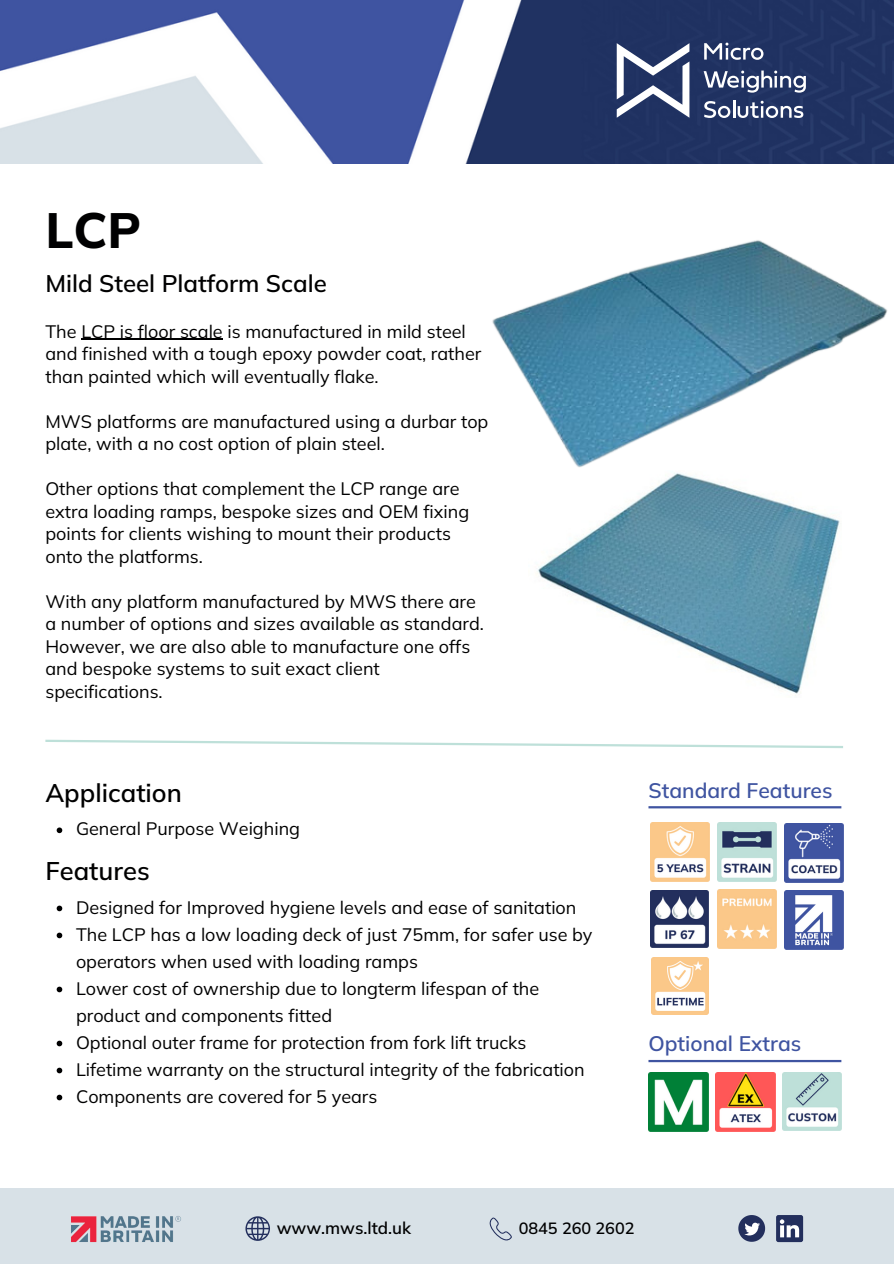
<style>
.page{position:relative;width:894px;height:1264px;background:#fff}
.page>*{position:absolute;margin:0;border:0;box-sizing:border-box;transform-origin:0 0}
.t1{font:800 49.5px "Mulish";color:#000001}
.t2{font:600 25.5px "Mulish";color:#000}
.t3{font:600 25.5px "Mulish";color:#000001}
.t4{font:600 24px "Mulish";color:#000001}
.t5{font:600 21px "Mulish";color:#3f54a1}
.t6{font:18px/22.5px "Mulish";color:#000001}
.t7{font:18px "Mulish";color:#000}
.t8{font:600 16.95px "Mulish";color:#000001}
.t9{font:600 16.2px "Mulish";color:#000001}
</style>
<div class="page">
<div style="left:0;top:1188px;width:893px;height:75px;background:#d8e1e7"></div>
<svg style="left:738px;top:1215px;width:26px;height:26px"></svg>
<svg style="left:776px;top:1215px;width:26px;height:26px"></svg>
<svg style="left:245px;top:1216px;width:25px;height:24px"></svg>
<svg style="left:489px;top:1217px;width:23px;height:23px"></svg>
<img style="left:71px;top:1216px;width:110px;height:27px">
<svg style="left:45px;top:739px;width:798px;height:10px"></svg>
<img style="left:537px;top:483px;width:303px;height:211px">
<img style="left:0;top:0;width:893px;height:163px">
<svg style="left:616px;top:43px;width:73px;height:75px"></svg>
<svg style="left:704px;top:43px;width:59px;height:17px"></svg>
<svg style="left:703px;top:71px;width:102px;height:22px"></svg>
<svg style="left:704px;top:101px;width:26px;height:17px"></svg>
<hr style="left:732px;top:101px;width:3px;height:17px;background:#fff">
<svg style="left:737px;top:101px;width:66px;height:17px"></svg>
<hr style="left:648px;top:806px;width:193px;height:2px;background:#3f54a1">
<hr style="left:648px;top:1059px;width:193px;height:3px;background:#3f54a1">
<img style="left:648px;top:1072px;width:60px;height:59px">
<img style="left:715px;top:1072px;width:60px;height:59px">
<img style="left:782px;top:1072px;width:58px;height:58px">
<img style="left:492px;top:240px;width:396px;height:243px">
<img style="left:717px;top:822px;width:59px;height:59px">
<img style="left:784px;top:890px;width:59px;height:59px">
<img style="left:650px;top:822px;width:59px;height:59px">
<img style="left:717px;top:889px;width:58px;height:59px">
<img style="left:650px;top:890px;width:58px;height:57px">
<img style="left:784px;top:823px;width:59px;height:59px">
<img style="left:651px;top:957px;width:57px;height:57px">
<hr style="left:81px;top:339px;width:142px;height:1px;background:#000001">
<svg style="left:57px;top:905px;width:5px;height:6px"></svg>
<svg style="left:57px;top:932px;width:5px;height:6px"></svg>
<svg style="left:57px;top:986px;width:5px;height:6px"></svg>
<svg style="left:57px;top:1040px;width:5px;height:6px"></svg>
<svg style="left:57px;top:1067px;width:5px;height:6px"></svg>
<svg style="left:57px;top:1094px;width:5px;height:6px"></svg>
<svg style="left:57px;top:827px;width:5px;height:6px"></svg>
<p class="t1" style="left:45px;top:198px;width:97px">LCP</p>
<p class="t4" style="left:45px;top:268px;width:283px">Mild Steel Platform Scale</p>
<p class="t6" style="left:45px;top:319px;width:437px">The LCP is floor scale is manufactured in mild steel and finished with a tough epoxy powder coat, rather than painted which will eventually flake.</p>
<p class="t6" style="left:45px;top:409px;width:444px">MWS platforms are manufactured using a durbar top plate, with a no cost option of plain steel.</p>
<p class="t6" style="left:45px;top:477px;width:425px">Other options that complement the LCP range are extra loading ramps, bespoke sizes and OEM fixing points for clients wishing to mount their products onto the platforms.</p>
<p class="t6" style="left:45px;top:589px;width:440px">With any platform manufactured by MWS there are a number of options and sizes available as standard.<br>However, we are also able to manufacture one offs and bespoke systems to suit exact client specifications.</p>
<p class="t2" style="left:45px;top:776px;width:138px">Application</p>
<p class="t7" style="left:76px;top:817px;width:225px">General Purpose Weighing</p>
<p class="t3" style="left:45px;top:854px;width:106px">Features</p>
<p class="t6" style="left:76px;top:895px;width:502px">Designed for Improved hygiene levels and ease of sanitation</p>
<p class="t6" style="left:76px;top:920px;width:518px;line-height:27px">The LCP has a low loading deck of just 75mm, for safer use by operators when used with loading ramps</p>
<p class="t6" style="left:76px;top:974px;width:464px;line-height:27px">Lower cost of ownership due to longterm lifespan of the product and components fitted</p>
<p class="t6" style="left:76px;top:1030px;width:452px">Optional outer frame for protection from fork lift trucks</p>
<p class="t6" style="left:76px;top:1057px;width:510px">Lifetime warranty on the structural integrity of the fabrication</p>
<p class="t6" style="left:76px;top:1084px;width:303px">Components are covered for 5 years</p>
<p class="t5" style="left:648px;top:776px;width:185px">Standard Features</p>
<p class="t5" style="left:648px;top:1030px;width:154px">Optional Extras</p>
<p class="t8" style="left:276px;top:1216px;width:136px">www.mws.ltd.uk</p>
<p class="t9" style="left:518px;top:1217px;width:117px">0845 260 2602</p>
</div>
